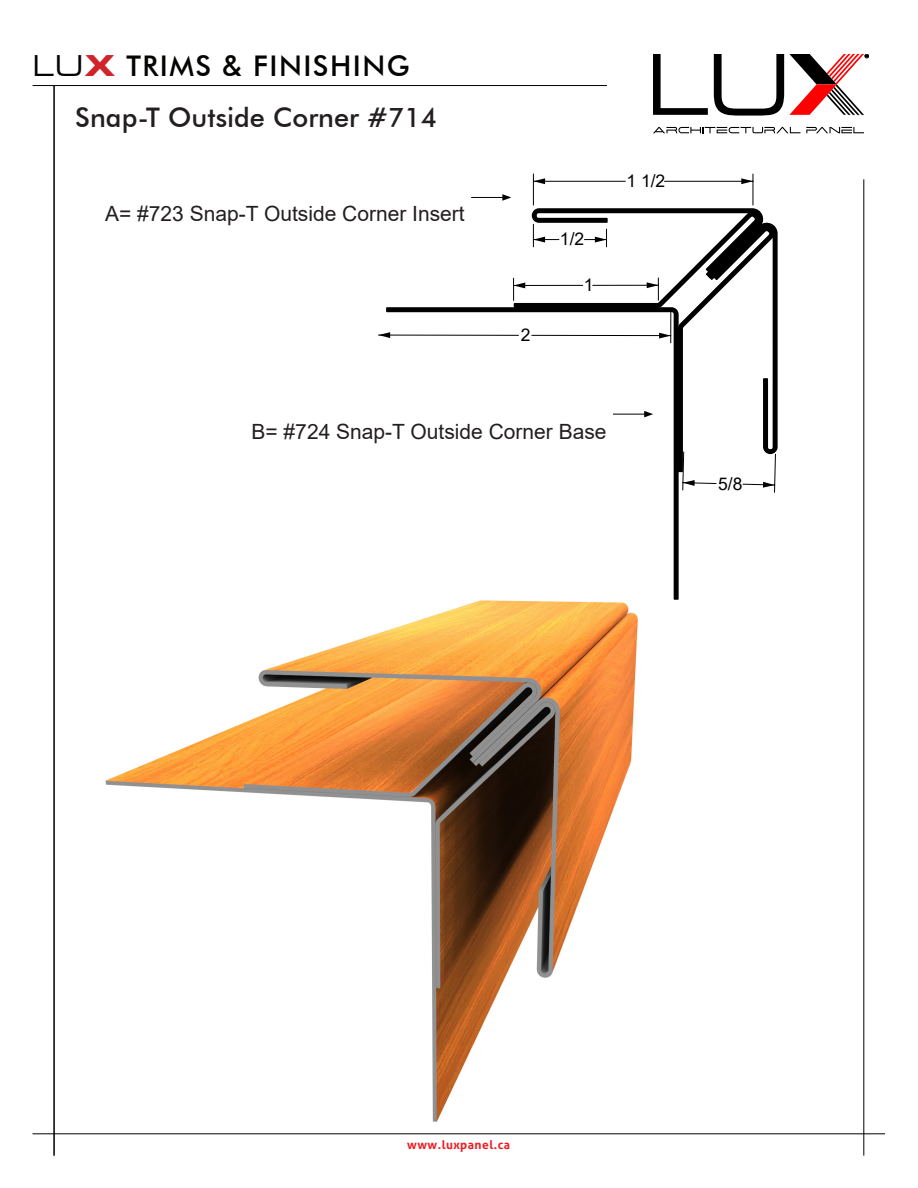
<style>
.page{position:relative;width:918px;height:1188px;background:#fff}
.page>*{position:absolute;margin:0;border:0;box-sizing:border-box;transform-origin:0 0}
.t1{font:500 28.5px "Futura BT";letter-spacing:.05em;color:#040503}
.t2{font:500 27px "Futura BT";color:#231f20}
.t3{font:21px "Arial";color:#231f20}
.t4{font:17.55px "Arial";color:#000}
.t5{font:700 12px "Aller";letter-spacing:.04em;color:#ee1d23}
.s1{font-family:"ST Micro Square Ex";font-weight:400}
.s2{font-family:"ST Micro Square Ex";font-weight:700;color:#d1232a}
</style>
<div class="page">
<hr style="left:33px;top:85px;width:574px;height:1px;background:#000">
<hr style="left:33px;top:1134px;width:852px;height:1px;background:#000">
<hr style="left:864px;top:179px;width:1px;height:977px;background:#000">
<svg style="left:653px;top:54px;width:55px;height:61px"></svg>
<svg style="left:653px;top:127px;width:147px;height:6px"></svg>
<svg style="left:806px;top:127px;width:58px;height:6px"></svg>
<svg style="left:714px;top:54px;width:155px;height:62px"></svg>
<hr style="left:54px;top:86px;width:1px;height:1070px;background:#000">
<img style="left:105px;top:601px;width:533px;height:521px">
<svg style="left:683px;top:473px;width:93px;height:19px"></svg>
<hr style="left:753px;top:174px;width:1px;height:31px;background:#000">
<hr style="left:533px;top:174px;width:1px;height:31px;background:#000">
<hr style="left:665px;top:181px;width:88px;height:1px;background:#000">
<hr style="left:533px;top:181px;width:92px;height:1px;background:#000">
<svg style="left:741px;top:178px;width:12px;height:6px"></svg>
<svg style="left:533px;top:178px;width:12px;height:6px"></svg>
<svg style="left:378px;top:333px;width:7px;height:4px"></svg>
<svg style="left:513px;top:210px;width:263px;height:263px"></svg>
<svg style="left:385px;top:306px;width:294px;height:295px"></svg>
<hr style="left:471px;top:197px;width:34px;height:1px;background:#000">
<svg style="left:502px;top:194px;width:9px;height:7px"></svg>
<hr style="left:613px;top:414px;width:34px;height:1px;background:#000">
<svg style="left:644px;top:411px;width:9px;height:6px"></svg>
<h1 class="t1" style="left:33px;top:48px;width:379px"><span class="s1">LU</span><span class="s2">X</span> TRIMS &amp; FINISHING</h1>
<p class="t2" style="left:75px;top:101px;width:363px">Snap-T Outside Corner #714</p>
<p class="t3" style="left:105px;top:199px;width:361px">A= #723 Snap-T Outside Corner Insert</p>
<p class="t4" style="left:521px;top:323px;width:11px">2</p>
<p class="t4" style="left:560px;top:227px;width:26px">1/2</p>
<p class="t4" style="left:584px;top:273px;width:11px">1</p>
<p class="t4" style="left:626px;top:169px;width:40px">1 1/2</p>
<p class="t3" style="left:252px;top:417px;width:357px">B= #724 Snap-T Outside Corner Base</p>
<p class="t4" style="left:718px;top:471px;width:26px">5/8</p>
<p class="t5" style="left:407px;top:1138px;width:104px">www.luxpanel.ca</p>
</div>
